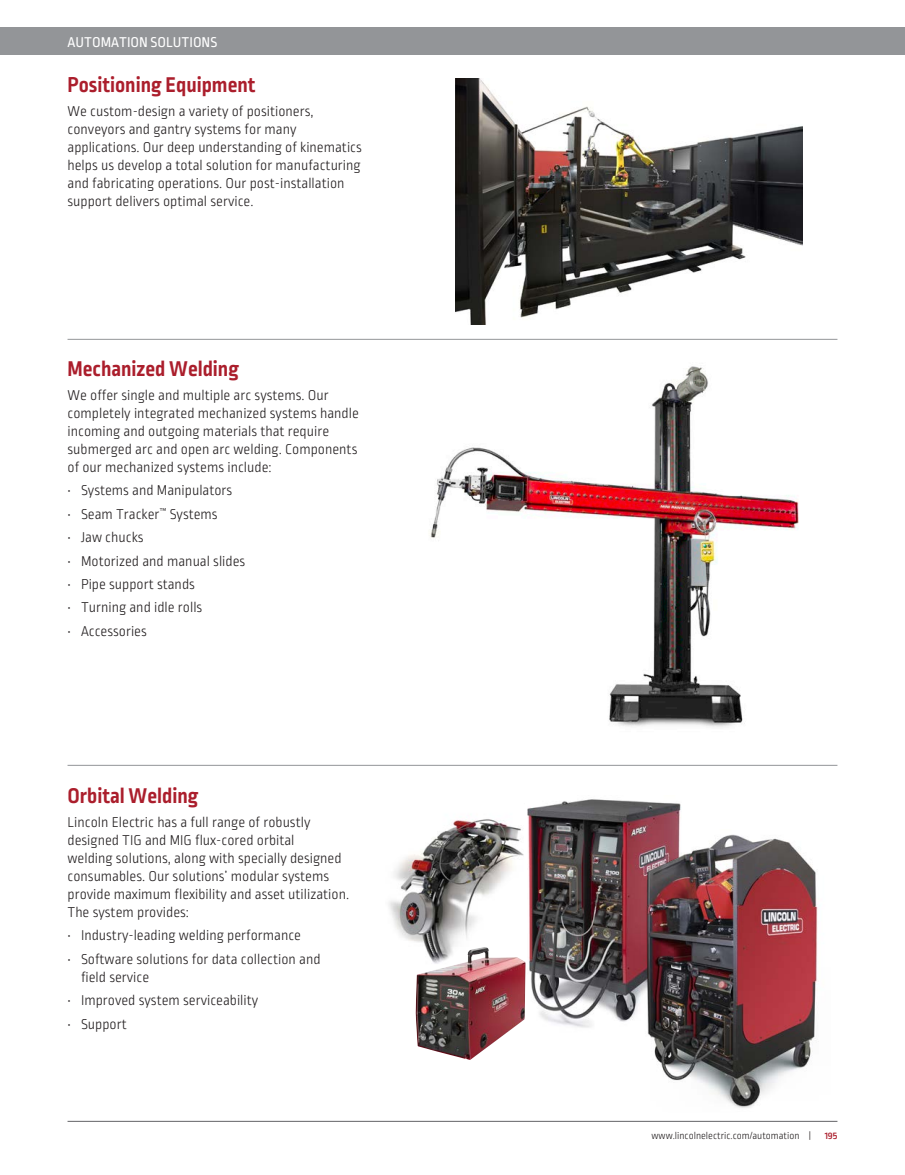
<style>
.page{position:relative;width:905px;height:1175px;background:#fff}
.page>*{position:absolute;margin:0;border:0;box-sizing:border-box;transform-origin:0 0}
.Legacy_Machines_-_He{font:700 22.5px "Ropa Sans Pro";color:#ab1e2c}
.Legacy_Machines_-_Su{font:300 15px/18px "Ropa Sans Pro";color:#231f20}
.t1{font:15px "Ropa Sans Pro";color:#fff}
.t2{font:300 10.5px "Ropa Sans Pro";color:#231f20}
.t3{font:500 10.5px "Ropa Sans Pro";color:#ab1e2c}
</style>
<div class="page">
<img style="left:430px;top:366px;width:369px;height:361px">
<img style="left:389px;top:819px;width:135px;height:128px">
<img style="left:527px;top:799px;width:154px;height:229px">
<img style="left:618px;top:829px;width:200px;height:279px">
<img style="left:647px;top:835px;width:168px;height:271px">
<img style="left:415px;top:947px;width:110px;height:113px">
<div style="left:0;top:27px;width:904px;height:27px;background:#939598"></div>
<hr style="left:68px;top:1120px;width:769px;height:1px;background:#636366">
<hr style="left:68px;top:339px;width:769px;height:1px;background:#939598">
<hr style="left:68px;top:765px;width:769px;height:1px;background:#939598">
<img style="left:455px;top:78px;width:347px;height:247px">
<p class="t1" style="left:68px;top:34px;width:151px">AUTOMATION SOLUTIONS</p>
<p class="Legacy_Machines_-_He" style="left:68px;top:72px;width:189px">Positioning Equipment</p>
<p class="Legacy_Machines_-_Su" style="left:68px;top:103px;width:296px">We custom-design a variety of positioners, conveyors and gantry systems for many applications. Our deep understanding of kinematics helps us develop a total solution for manufacturing and fabricating operations. Our post-installation support delivers optimal service.</p>
<p class="Legacy_Machines_-_He" style="left:68px;top:356px;width:173px">Mechanized Welding</p>
<p class="Legacy_Machines_-_Su" style="left:68px;top:387px;width:293px">We offer single and multiple arc systems. Our completely integrated mechanized systems handle incoming and outgoing materials that require submerged arc and open arc welding. Components of our mechanized systems include:</p>
<p class="Legacy_Machines_-_Su" style="left:68px;top:482px;width:166px">• Systems and Manipulators</p>
<p class="Legacy_Machines_-_Su" style="left:68px;top:506px;width:152px">• Seam Tracker<sup>™</sup> Systems</p>
<p class="Legacy_Machines_-_Su" style="left:68px;top:529px;width:78px">• Jaw chucks</p>
<p class="Legacy_Machines_-_Su" style="left:68px;top:552px;width:179px">• Motorized and manual slides</p>
<p class="Legacy_Machines_-_Su" style="left:68px;top:576px;width:129px">• Pipe support stands</p>
<p class="Legacy_Machines_-_Su" style="left:68px;top:599px;width:136px">• Turning and idle rolls</p>
<p class="Legacy_Machines_-_Su" style="left:68px;top:623px;width:81px">• Accessories</p>
<p class="Legacy_Machines_-_He" style="left:68px;top:783px;width:132px">Orbital Welding</p>
<p class="Legacy_Machines_-_Su" style="left:68px;top:814px;width:283px">Lincoln Electric has a full range of robustly designed TIG and MIG flux-cored orbital<br>welding solutions, along with specially designed consumables. Our solutions’ modular systems provide maximum flexibility and asset utilization.<br>The system provides:</p>
<p class="Legacy_Machines_-_Su" style="left:68px;top:927px;width:235px">• Industry-leading welding performance</p>
<p class="Legacy_Machines_-_Su" style="left:81px;top:950px;width:241px;text-indent:-14px">• Software solutions for data collection and field service</p>
<p class="Legacy_Machines_-_Su" style="left:68px;top:992px;width:192px">• Improved system serviceability</p>
<p class="Legacy_Machines_-_Su" style="left:68px;top:1015px;width:61px">• Support</p>
<p class="t2" style="left:651px;top:1130px;width:161px">www.lincolnelectric.com/automation |</p>
<p class="t3" style="left:824px;top:1129px;width:14px">195</p>
</div>
